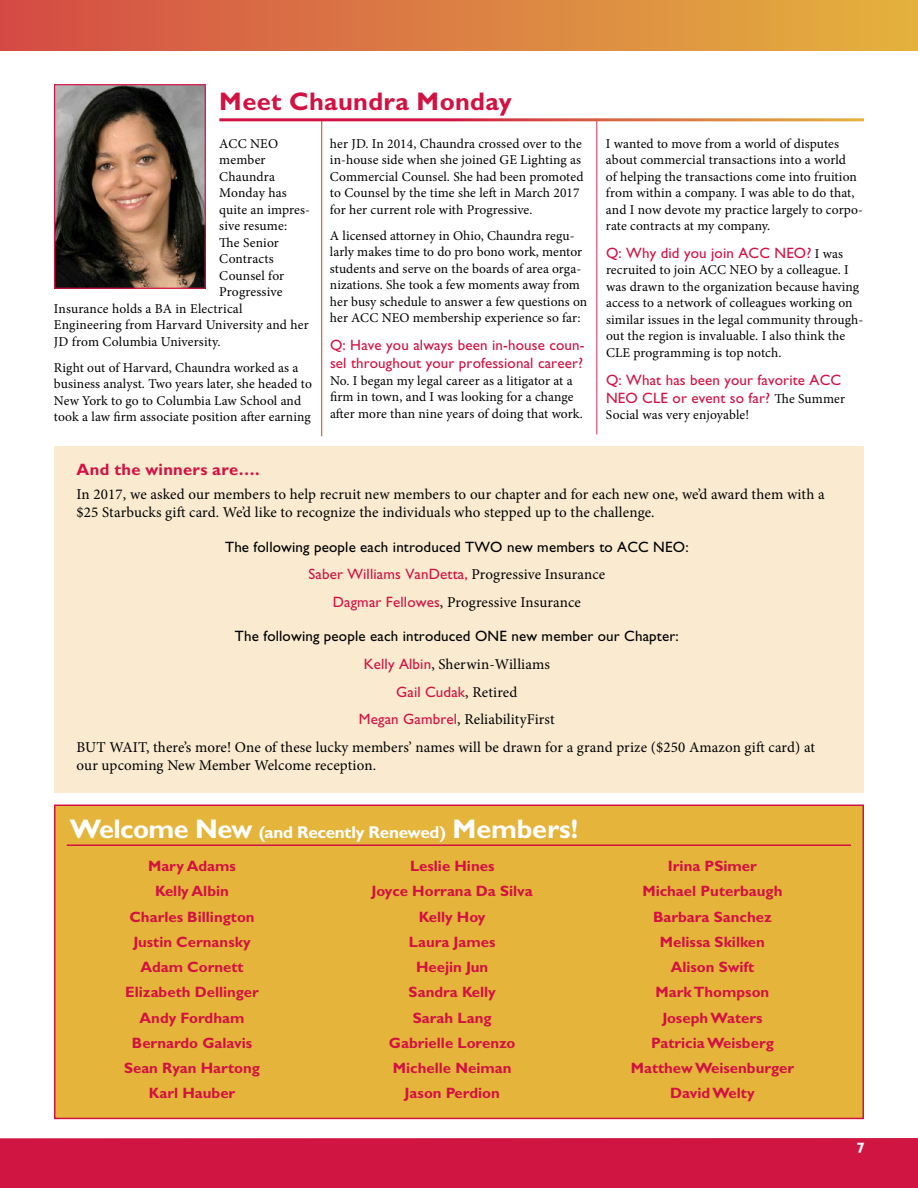
<style>
.page{position:relative;width:918px;height:1188px;background:#fff}
.page>*{position:absolute;margin:0;border:0;box-sizing:border-box;transform-origin:0 0}
.t1{font:700 25.5px "Gill Sans";letter-spacing:.015em;color:#d21242}
.t2{font:700 17.1px "Gill Sans";letter-spacing:-.02em;color:#fff}
.t3{font:700 16.5px "Gill Sans";letter-spacing:.02em;color:#d21242}
.t4{font:15px/18px "Minion Pro";letter-spacing:.005em;color:#000}
.t5{font:700 15px/25.2px "Gill Sans";color:#d21242;text-align:center}
.t6{font:15px/18px "Gill Sans";letter-spacing:.01em;color:#d21242}
.t7{font:15px/27.6px "Gill Sans";letter-spacing:.01em;color:#000;text-align:center}
.t8{font:700 15px "Gill Sans";color:#fff}
.t9{font:13.5px/16.5px "Minion Pro";letter-spacing:.005em;color:#000}
.s1{font-family:"Minion Pro";font-size:13.5px;color:#000}
.s2{color:#d21242}
.s3{font-family:"Minion Pro"}
.s4{font-family:"Gill Sans";color:#d21242}
.s5{font-family:"Minion Pro";color:#000}
.s6{font-size:27px}
</style>
<div class="page">
<div style="left:54px;top:446px;width:810px;height:346px;background:#f9ead0"></div>
<div style="left:0;top:0;width:918px;height:50px;background:linear-gradient(to right,#d44c46,#e4b23f)"></div>
<svg style="left:0;top:1119px;width:918px;height:69px"></svg>
<img style="left:56px;top:86px;width:148px;height:201px">
<div style="left:54px;top:84px;width:152px;height:205px;border:1px solid #d21242"></div>
<div style="left:54px;top:805px;width:810px;height:314px;background:#e5b53b;border:2px solid #d21242"></div>
<hr style="left:67px;top:844px;width:784px;height:2px;background:#d21242">
<h1 class="t1" style="left:219px;top:86px;width:294px">Meet Chaundra Monday</h1>
<p class="t9" style="left:219px;top:135px;width:60px">ACC NEO</p>
<p class="t9" style="left:219px;top:152px;width:48px">member</p>
<p class="t9" style="left:219px;top:168px;width:57px">Chaundra</p>
<p class="t9" style="left:219px;top:185px;width:69px">Monday has</p>
<p class="t9" style="left:219px;top:201px;width:92px">quite an impres-</p>
<p class="t9" style="left:219px;top:218px;width:69px">sive resume:</p>
<p class="t9" style="left:219px;top:234px;width:61px">The Senior</p>
<p class="t9" style="left:219px;top:251px;width:56px">Contracts</p>
<p class="t9" style="left:219px;top:267px;width:66px">Counsel for</p>
<p class="t9" style="left:219px;top:284px;width:65px">Progressive</p>
<p class="t9" style="left:54px;top:300px;width:190px">Insurance holds a BA in Electrical</p>
<p class="t9" style="left:54px;top:317px;width:256px">Engineering from Harvard University and her</p>
<p class="t9" style="left:54px;top:333px;width:168px">JD from Columbia University.</p>
<p class="t9" style="left:54px;top:359px;width:259px">Right out of Harvard, Chaundra worked as a business analyst. Two years later, she headed to New York to go to Columbia Law School and took a law firm associate position after earning</p>
<p class="t9" style="left:330px;top:135px;width:255px">her JD. In 2014, Chaundra crossed over to the in-house side when she joined GE Lighting as Commercial Counsel. She had been promoted to Counsel by the time she left in March 2017 for her current role with Progressive.</p>
<p class="t9" style="left:330px;top:227px;width:259px">A licensed attorney in Ohio, Chaundra regu&shy;larly makes time to do pro bono work, mentor students and serve on the boards of area orga&shy;nizations. She took a few moments away from her busy schedule to answer a few questions on her ACC NEO membership experience so far:</p>
<p class="t6" style="left:330px;top:336px;width:256px">Q: Have you always been in-house coun&shy;sel throughout your professional career?</p>
<p class="t9" style="left:330px;top:372px;width:254px">No. I began my legal career as a litigator at a firm in town, and I was looking for a change after more than nine years of doing that work.</p>
<p class="t9" style="left:606px;top:135px;width:259px">I wanted to move from a world of disputes about commercial transactions into a world<br>of helping the transactions come into fruition from within a company. I was able to do that, and I now devote my practice largely to corpo&shy;rate contracts at my company.</p>
<p class="t6" style="left:606px;top:244px;width:239px">Q: Why did you join ACC NEO? <span class="s1">I was</span></p>
<p class="t9" style="left:606px;top:262px;width:259px">recruited to join ACC NEO by a colleague. I was drawn to the organization because having access to a network of colleagues working on similar issues in the legal community through&shy;out the region is invaluable. I also think the CLE programming is top notch.</p>
<p class="t6" style="left:606px;top:371px;width:241px">Q: What has been your favorite ACC<br>NEO CLE or event so far? <span class="s1">The Summer</span></p>
<p class="t9" style="left:606px;top:407px;width:145px">Social was very enjoyable!</p>
<p class="t3" style="left:77px;top:459px;width:184px">And the winners are….</p>
<p class="t4" style="left:77px;top:486px;width:750px">In 2017, we asked our members to help recruit new members to our chapter and for each new one, we’d award them with a $25 Starbucks gift card. We’d like to recognize the individuals who stepped up to the challenge.</p>
<p class="t7" style="left:225px;top:533px;width:465px">The following people each introduced TWO new members to ACC NEO:<br><span class="s2">Saber Williams VanDetta,</span> <span class="s3">Progressive Insurance</span></p>
<p class="t4" style="left:333px;top:593px;width:250px"><span class="s4">Dagmar Fellowes</span>, Progressive Insurance</p>
<p class="t7" style="left:235px;top:623px;width:445px">The following people each introduced ONE new member our Chapter:</p>
<p class="t4" style="left:364px;top:655px;width:188px"><span class="s4">Kelly Albin</span>, Sherwin-Williams</p>
<p class="t6" style="left:396px;top:683px;width:123px">Gail Cudak<span class="s5">, Retired</span></p>
<p class="t4" style="left:77px;top:706px;width:740px;line-height:27.6px;text-indent:282px"><span class="s4">Megan Gambrel</span>, ReliabilityFirst<br>BUT WAIT, there’s more! One of these lucky members’ names will be drawn for a grand prize ($250 Amazon gift card) at</p>
<p class="t4" style="left:77px;top:756px;width:301px">our upcoming New Member Welcome reception.</p>
<p class="t2" style="left:70px;top:822px;width:510px"><span class="s6">Welcome New</span> (and Recently Renewed) <span class="s6">Members!</span></p>
<p class="t5" style="left:124px;top:853px;width:138px">Mary Adams<br>Kelly Albin<br>Charles Billington<br>Justin Cernansky<br>Adam Cornett<br>Elizabeth Dellinger<br>Andy Fordham<br>Bernardo Galavis<br>Sean Ryan Hartong<br>Karl Hauber</p>
<p class="t5" style="left:372px;top:853px;width:163px">Leslie Hines<br>Joyce Horrana Da Silva<br>Kelly Hoy<br>Laura James<br>Heejin Jun<br>Sandra Kelly<br>Sarah Lang<br>Gabrielle Lorenzo<br>Michelle Neiman<br>Jason Perdion</p>
<p class="t5" style="left:631px;top:853px;width:165px">Irina PSimer<br>Michael Puterbaugh<br>Barbara Sanchez<br>Melissa Skilken<br>Alison Swift<br>Mark Thompson<br>Joseph Waters<br>Patricia Weisberg<br>Matthew Weisenburger<br>David Welty</p>
<p class="t8" style="left:856px;top:1139px;width:10px">7</p>
</div>
